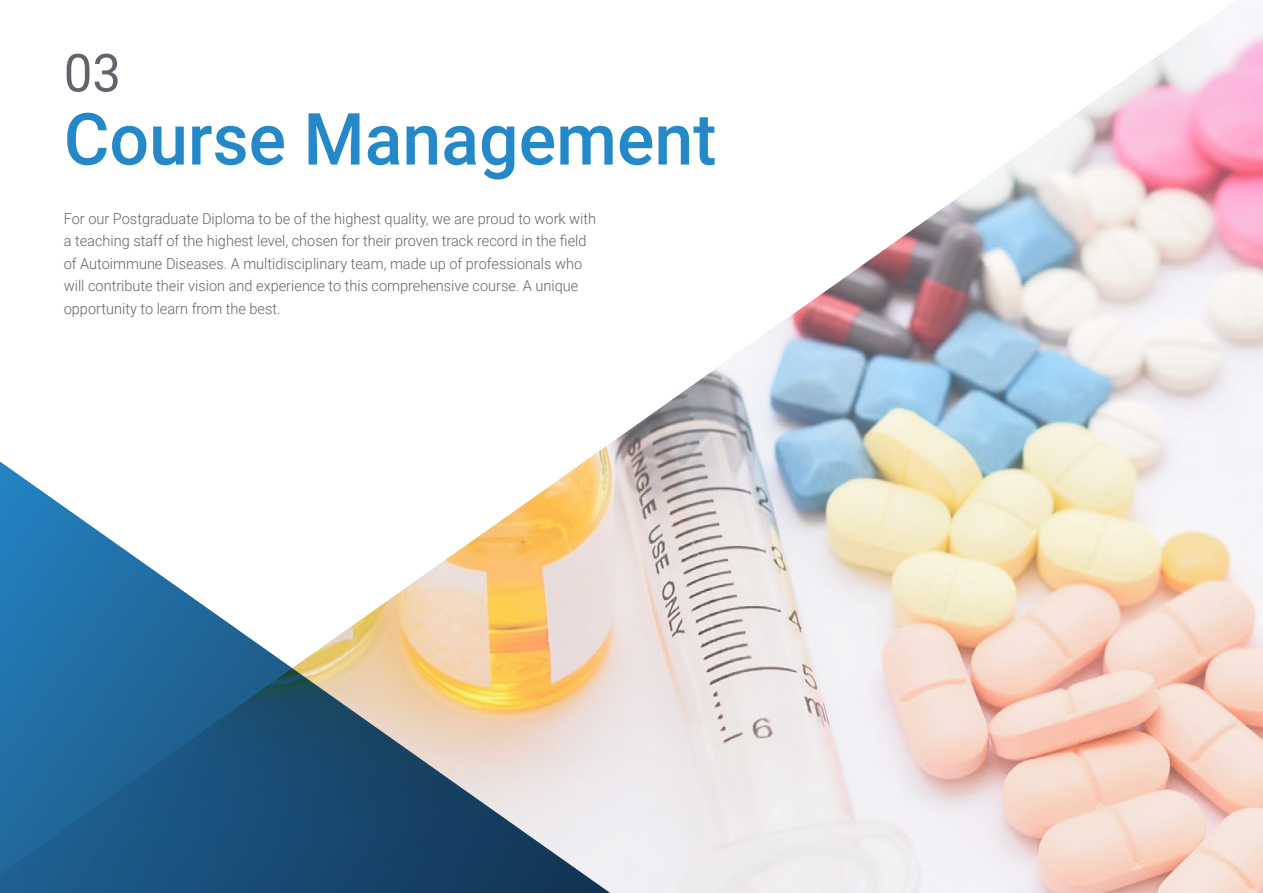
<style>
.page{position:relative;width:1263px;height:893px;background:#fff}
.page>*{position:absolute;margin:0;border:0;box-sizing:border-box;transform-origin:0 0}
.t1{font:500 72px "Roboto";color:#2488c9}
.t2{font:52.5px "Roboto";color:#61646a}
.t3{font:300 15px/22.5px "Roboto";color:#61646a}
</style>
<div class="page">
<img style="left:607px;top:0;width:656px;height:893px">
<svg style="left:0;top:446px;width:640px;height:447px"></svg>
<h2 class="t2" style="left:64px;top:36px;width:59px">03</h2>
<h1 class="t1" style="left:64px;top:89px;width:654px">Course Management</h1>
<p class="t3" style="left:64px;top:207px;width:534px">For our Postgraduate Diploma to be of the highest quality, we are proud to work with a teaching staff of the highest level, chosen for their proven track record in the field of Autoimmune Diseases. A multidisciplinary team, made up of professionals who will contribute their vision and experience to this comprehensive course. A unique opportunity to learn from the best.</p>
</div>
